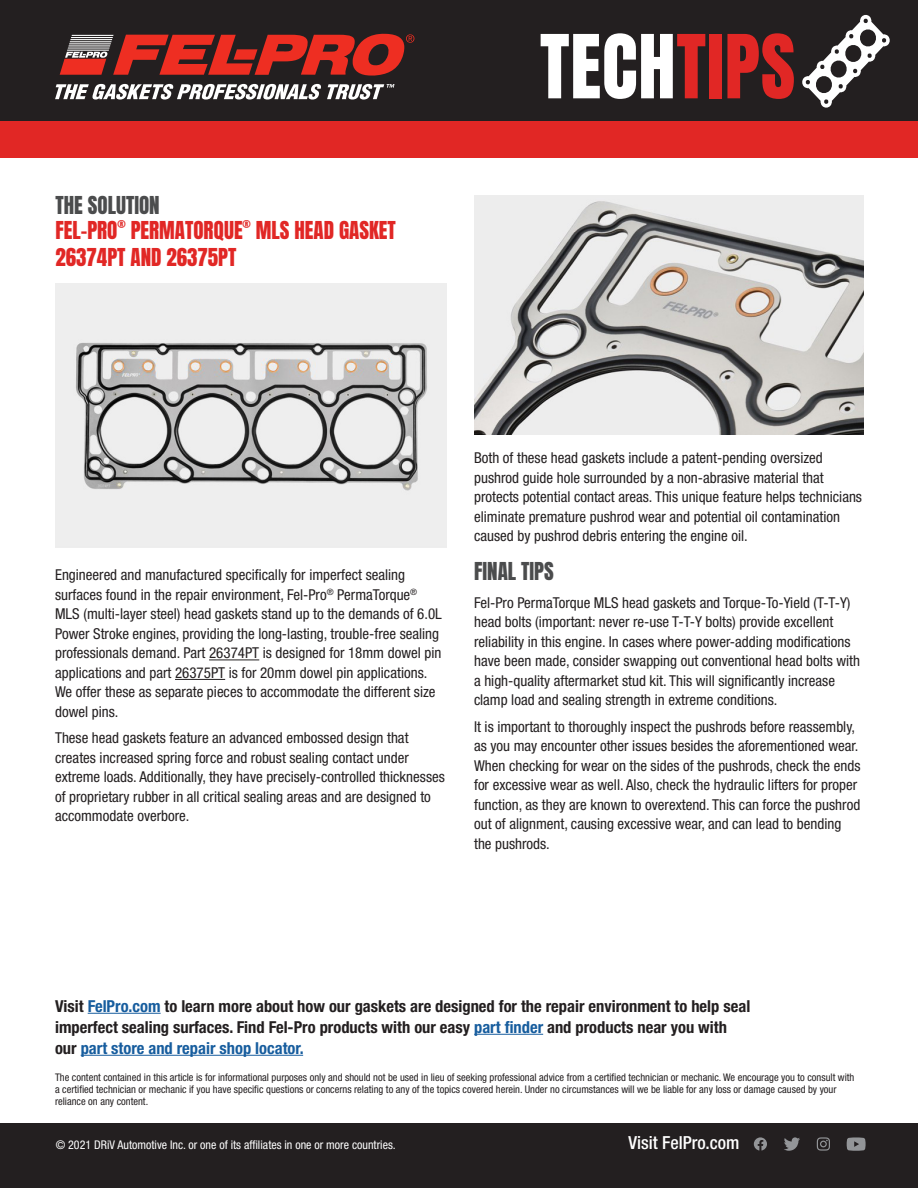
<style>
.page{position:relative;width:918px;height:1188px;background:#fff}
.page>*{position:absolute;margin:0;border:0;box-sizing:border-box;transform-origin:0 0}
.t1{font:75px "Anton";letter-spacing:.01em;color:#fff}
.t2{font:21px/27px "Anton";color:#e12725}
.t3{font:21px "Anton";color:#4b4c4d}
.t4{font:500 condensed 18px "Helvetica Neue LT Std";color:#fff}
.t5{font:700 condensed 16.5px/21px "Helvetica Neue LT Std";color:#231f20}
.t6{font:condensed 15px/19.5px "Helvetica Neue LT Std";color:#231f20}
.t7{font:condensed 12px "Helvetica Neue LT Std";color:#fff}
.t8{font:condensed 10.5px/12px "Helvetica Neue LT Std";color:#231f20}
.s1{color:#e12725}
.s2{color:#175d9e}
</style>
<div class="page">
<div style="left:0;top:0;width:918px;height:122px;background:#231f20"></div>
<div style="left:0;top:122px;width:918px;height:36px;background:#e12725"></div>
<svg style="left:55px;top:84px;width:339px;height:16px"></svg>
<svg style="left:60px;top:34px;width:354px;height:42px"></svg>
<div style="left:0;top:1123px;width:918px;height:65px;background:#231f20"></div>
<svg style="left:784px;top:1137px;width:16px;height:14px"></svg>
<svg style="left:754px;top:1137px;width:13px;height:14px"></svg>
<svg style="left:817px;top:1137px;width:13px;height:14px"></svg>
<svg style="left:847px;top:1137px;width:19px;height:14px"></svg>
<hr style="left:88px;top:1013px;width:73px;height:1px;background:#175d9e">
<hr style="left:474px;top:1034px;width:69px;height:1px;background:#175d9e">
<hr style="left:81px;top:1055px;width:222px;height:1px;background:#175d9e">
<hr style="left:209px;top:660px;width:50px;height:1px;background:#231f20">
<hr style="left:175px;top:679px;width:50px;height:1px;background:#231f20">
<img style="left:55px;top:284px;width:392px;height:263px">
<img style="left:474px;top:195px;width:390px;height:239px">
<svg style="left:802px;top:15px;width:88px;height:93px"></svg>
<p class="t3" style="left:56px;top:194px;width:106px">THE SOLUTION</p>
<p class="t2" style="left:56px;top:218px;width:342px">FEL-PRO<sup>®</sup> PERMATORQUE<sup>®</sup> MLS HEAD GASKET<br>26374PT AND 26375PT</p>
<p class="t1" style="left:540px;top:29px;width:257px">TECH<span class="s1">TIPS</span></p>
<p class="t6" style="left:55px;top:565px;width:388px">Engineered and manufactured specifically for imperfect sealing surfaces found in the repair environment, Fel-Pro<sup>®</sup> PermaTorque<sup>® </sup>MLS (multi-layer steel) head gaskets stand up to the demands of 6.0L Power Stroke engines, providing the long-lasting, trouble-free sealing professionals demand. Part 26374PT is designed for 18mm dowel pin applications and part 26375PT is for 20mm dowel pin applications.<br>We offer these as separate pieces to accommodate the different size dowel pins.</p>
<p class="t6" style="left:55px;top:728px;width:391px">These head gaskets feature an advanced embossed design that creates increased spring force and robust sealing contact under extreme loads. Additionally, they have precisely-controlled thicknesses of proprietary rubber in all critical sealing areas and are designed to accommodate overbore.</p>
<p class="t6" style="left:474px;top:448px;width:389px">Both of these head gaskets include a patent-pending oversized pushrod guide hole surrounded by a non-abrasive material that protects potential contact areas. This unique feature helps technicians eliminate premature pushrod wear and potential oil contamination caused by pushrod debris entering the engine oil.</p>
<p class="t3" style="left:474px;top:561px;width:81px">FINAL TIPS</p>
<p class="t6" style="left:474px;top:593px;width:388px">Fel-Pro PermaTorque MLS head gaskets and Torque-To-Yield (T-T-Y) head bolts (important: never re-use T-T-Y bolts) provide excellent reliability in this engine. In cases where power-adding modifications have been made, consider swapping out conventional head bolts with a high-quality aftermarket stud kit. This will significantly increase clamp load and sealing strength in extreme conditions.</p>
<p class="t6" style="left:474px;top:716px;width:388px">It is important to thoroughly inspect the pushrods before reassembly, as you may encounter other issues besides the aforementioned wear.<br>When checking for wear on the sides of the pushrods, check the ends for excessive wear as well. Also, check the hydraulic lifters for proper function, as they are known to overextend. This can force the pushrod out of alignment, causing excessive wear, and can lead to bending the pushrods.</p>
<p class="t5" style="left:55px;top:995px;width:697px">Visit <span class="s2">FelPro.com</span> to learn more about how our gaskets are designed for the repair environment to help seal imperfect sealing surfaces. Find Fel-Pro products with our easy <span class="s2">part finder</span> and products near you with our <span class="s2">part store and repair shop locator.</span></p>
<p class="t8" style="left:55px;top:1072px;width:801px">The content contained in this article is for informational purposes only and should not be used in lieu of seeking professional advice from a certified technician or mechanic. We encourage you to consult with a certified technician or mechanic if you have specific questions or concerns relating to any of the topics covered herein. Under no circumstances will we be liable for any loss or damage caused by your reliance on any content.</p>
<p class="t7" style="left:56px;top:1138px;width:342px">© 2021 DRiV Automotive Inc. or one of its affiliates in one or more countries.</p>
<p class="t4" style="left:629px;top:1132px;width:112px">Visit FelPro.com</p>
</div>
